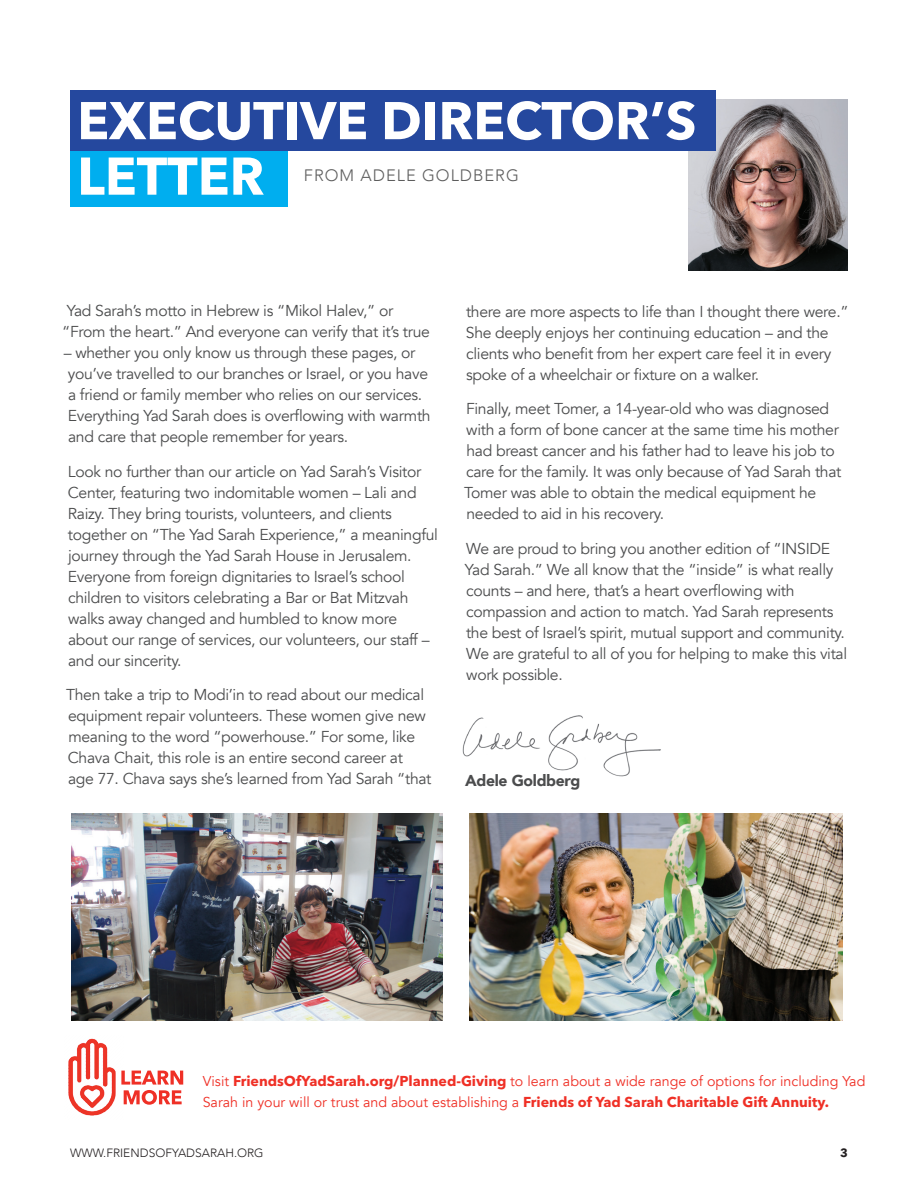
<style>
.page{position:relative;width:918px;height:1188px;background:#fff}
.page>*{position:absolute;margin:0;border:0;box-sizing:border-box;transform-origin:0 0}
.t1{font:700 52.5px "Avenir Next LT Pro";color:#fff}
.TOC_headings{font:300 16.5px "Avenir";letter-spacing:.06em;color:#5d5d5d}
.t2{font:15.75px/21px "Avenir";letter-spacing:-.02em;color:#4b4c4d}
.t3{font:900 15.75px "Avenir";letter-spacing:-.02em;color:#4b4c4d}
.t4{font:14.25px/21px "Avenir";color:#ef3026}
.t5{font:300 12px "Avenir";color:#231f20}
.t6{font:700 12px "Avenir Next LT Pro";color:#231f20}
.s1{font-family:"Avenir Next LT Pro";font-weight:700}
</style>
<div class="page">
<img style="left:462px;top:715px;width:199px;height:61px">
<img style="left:688px;top:100px;width:160px;height:171px">
<div style="left:70px;top:151px;width:217px;height:56px;background:#00aeef"></div>
<div style="left:70px;top:90px;width:645px;height:61px;background:#25489e"></div>
<svg style="left:123px;top:1071px;width:60px;height:34px"></svg>
<img style="left:68px;top:1038px;width:55px;height:78px">
<img style="left:72px;top:813px;width:370px;height:207px">
<img style="left:470px;top:813px;width:373px;height:207px">
<p class="t1" style="left:77px;top:89px;width:621px">EXECUTIVE DIRECTOR’S</p>
<p class="t1" style="left:77px;top:144px;width:189px">LETTER</p>
<p class="TOC_headings" style="left:304px;top:166px;width:217px">FROM ADELE GOLDBERG</p>
<p class="t2" style="left:62px;top:301px;width:369px">Yad Sarah’s motto in Hebrew is “Mikol Halev,” or “From the heart.” And everyone can verify that it’s true</p>
<p class="t2" style="left:64px;top:343px;width:369px">– whether you only know us through these pages, or you’ve travelled to our branches or Israel, or you have a friend or family member who relies on our services.<br>Everything Yad Sarah does is overflowing with warmth and care that people remember for years.</p>
<p class="t2" style="left:68px;top:461px;width:372px">Look no further than our article on Yad Sarah’s Visitor Center, featuring two indomitable women – Lali and Raizy. They bring tourists, volunteers, and clients together on “The Yad Sarah Experience,” a meaningful journey through the Yad Sarah House in Jerusalem.<br>Everyone from foreign dignitaries to Israel’s school children to visitors celebrating a Bar or Bat Mitzvah walks away changed and humbled to know more about our range of services, our volunteers, our staff – and our sincerity.</p>
<p class="t2" style="left:66px;top:685px;width:367px">Then take a trip to Modi’in to read about our medical equipment repair volunteers. These women give new meaning to the word “powerhouse.” For some, like Chava Chait, this role is an entire second career at<br>age 77. Chava says she’s learned from Yad Sarah “that</p>
<p class="t2" style="left:466px;top:301px;width:384px">there are more aspects to life than I thought there were.” She deeply enjoys her continuing education – and the clients who benefit from her expert care feel it in every spoke of a wheelchair or fixture on a walker.</p>
<p class="t2" style="left:464px;top:398px;width:379px">Finally, meet Tomer, a 14-year-old who was diagnosed with a form of bone cancer at the same time his mother had breast cancer and his father had to leave his job to care for the family. It was only because of Yad Sarah that Tomer was able to obtain the medical equipment he needed to aid in his recovery.</p>
<p class="t2" style="left:465px;top:538px;width:384px">We are proud to bring you another edition of “INSIDE Yad Sarah.” We all know that the “inside” is what really counts – and here, that’s a heart overflowing with compassion and action to match. Yad Sarah represents the best of Israel’s spirit, mutual support and community.<br>We are grateful to all of you for helping to make this vital work possible.</p>
<p class="t3" style="left:465px;top:767px;width:117px">Adele Goldberg</p>
<p class="t4" style="left:203px;top:1071px;width:664px">Visit <span class="s1">FriendsOfYadSarah.org/Planned-Giving</span> to learn about a wide range of options for including Yad<br>Sarah in your will or trust and about establishing a <span class="s1">Friends of Yad Sarah Charitable Gift Annuity.</span></p>
<p class="t5" style="left:70px;top:1146px;width:195px">WWW.FRIENDSOFYADSARAH.ORG</p>
<p class="t6" style="left:840px;top:1145px;width:9px">3</p>
</div>
